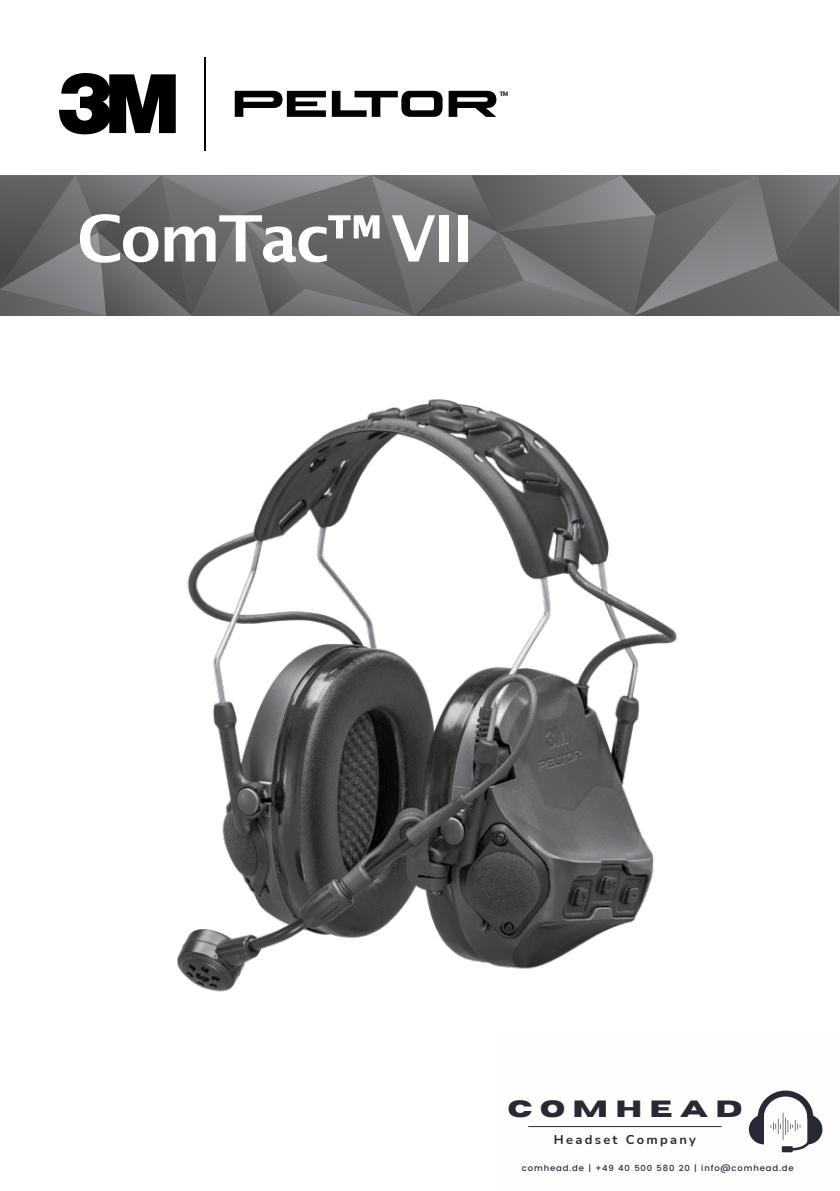
<style>
.page{position:relative;width:840px;height:1191px;background:#fff}
.page>*{position:absolute;margin:0;border:0;box-sizing:border-box;transform-origin:0 0}
.t1{font:700 64px "Lucida Grande";letter-spacing:-.035em;color:#fff}
.t2{font:700 23.4px "Horizon";letter-spacing:.325em;color:#292936}
.t3{font:700 12.8px "Nunito";letter-spacing:.18em;color:#292936}
.t4{font:500 8.4px "Poppins";letter-spacing:.1em;color:#292936}
.t5{font:700 6px "Lucida Grande";color:#000}
</style>
<div class="page">
<svg style="left:0;top:175px;width:839px;height:141px;background:#6b6c6e"></svg>
<svg style="left:332px;top:91px;width:111px;height:26px"></svg>
<svg style="left:235px;top:91px;width:91px;height:26px"></svg>
<svg style="left:449px;top:91px;width:47px;height:26px"></svg>
<svg style="left:59px;top:73px;width:117px;height:62px"></svg>
<hr style="left:205px;top:57px;width:1px;height:93px;background:#000">
<img style="left:177px;top:399px;width:500px;height:593px">
<div style="left:782px;top:1146px;width:11px;height:6px;background:#292936"></div>
<hr style="left:528px;top:1126px;width:194px;height:1px;background:#292936">
<svg style="left:749px;top:1091px;width:73px;height:60px"></svg>
<p class="t5" style="left:499px;top:92px;width:11px">TM</p>
<h1 class="t1" style="left:77px;top:211px;width:398px">ComTac™ VII</h1>
<h2 class="t2" style="left:508px;top:1097px;width:236px">COMHEAD</h2>
<h3 class="t3" style="left:554px;top:1132px;width:144px">Headset Company</h3>
<p class="t4" style="left:522px;top:1163px;width:273px">comhead.de | +49 40 500 580 20 | info@comhead.de</p>
</div>
